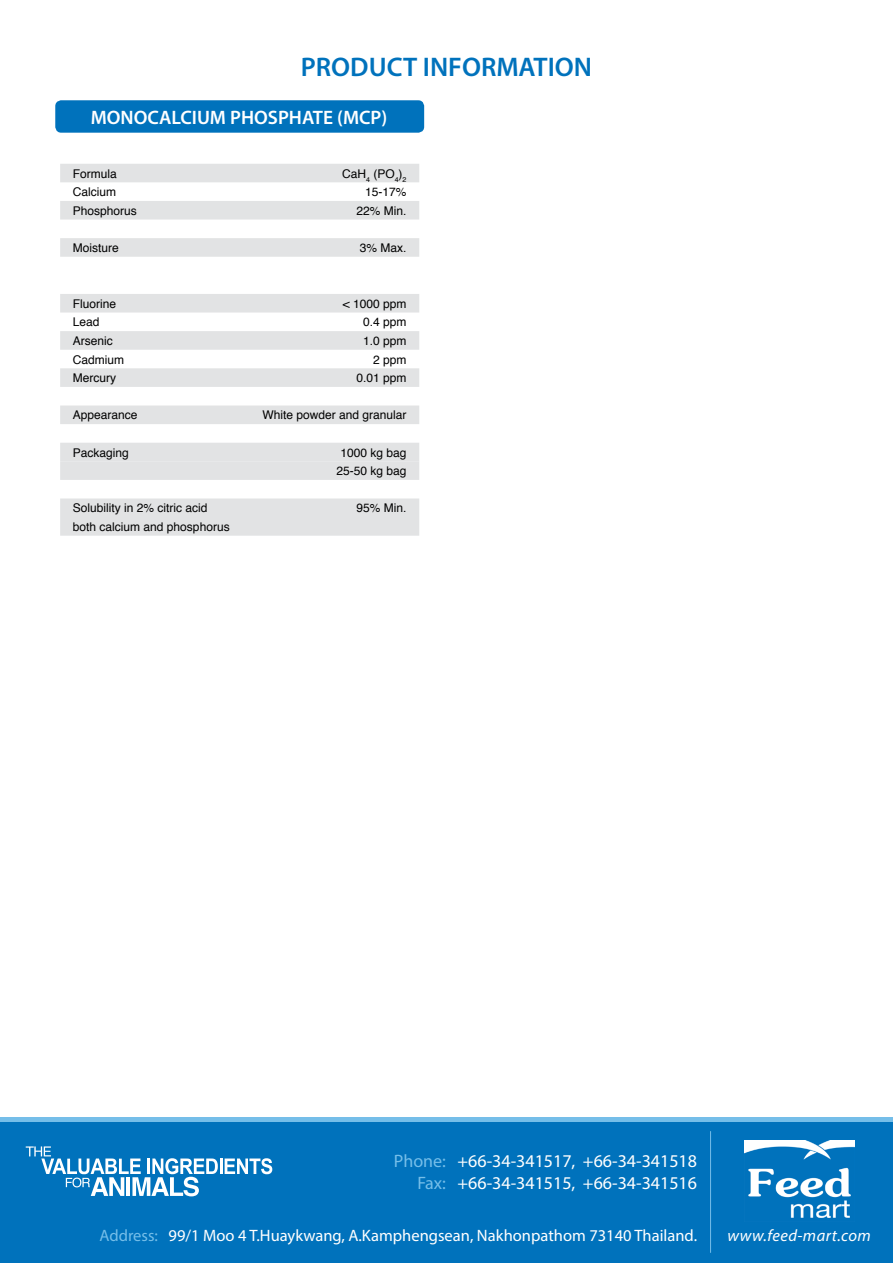
<style>
.page{position:relative;width:893px;height:1263px;background:#fff}
.page>*{position:absolute;margin:0;border:0;box-sizing:border-box;transform-origin:0 0}
.t1{font:600 27px "Myriad Pro";color:#0072bc}
.t2{font:600 19.5px "Myriad Pro";color:#fff}
.t3{font:18px "Myriad Pro";color:#fff}
.t4{font:18px "Myriad Pro";color:#75bee9}
.t5{font:16.5px "Myriad Pro";color:#fff}
.t6{font:italic 16.5px "Myriad Pro";letter-spacing:.025em;color:#fff}
.t7{font:16.5px "Myriad Pro";color:#75bee9}
.t8{font:12px/18.6px "Helvetica";color:#000;text-align:center}
.t9{font:7.05px "Helvetica";color:#000}
</style>
<div class="page">
<div style="left:0;top:1117px;width:893px;height:146px;background:linear-gradient(to right,#75bee9,#75bee9)"></div>
<div style="left:0;top:1123px;width:893px;height:140px;background:#0072bc"></div>
<svg style="left:26px;top:1146px;width:246px;height:50px"></svg>
<img style="left:744px;top:1140px;width:110px;height:78px">
<hr style="left:710px;top:1131px;width:1px;height:122px;background:#75bee9">
<svg style="left:60px;top:164px;width:359px;height:372px;fill:#e2e3e4"></svg>
<svg style="left:60px;top:294px;width:359px;height:167px;fill:#e2e3e4"></svg>
<div style="left:55px;top:100px;width:369px;height:33px;background:#0072bc;border-radius:6px"></div>
<h1 class="t1" style="left:301px;top:49px;width:293px">PRODUCT INFORMATION</h1>
<h2 class="t2" style="left:91px;top:105px;width:298px">MONOCALCIUM PHOSPHATE (MCP(</h2>
<p class="t8" style="left:342px;top:164px;width:25px">CaH</p>
<p class="t8" style="left:365px;top:164px;width:43px">(PO<br>15-17%</p>
<p class="t8" style="left:73px;top:164px;width:46px">Formula</p>
<p class="t9" style="left:395px;top:175px;width:13px">4 2<sup>(</sup></p>
<p class="t9" style="left:366px;top:175px;width:5px">4</p>
<p class="t8" style="left:73px;top:182px;width:45px">Calcium</p>
<p class="t8" style="left:73px;top:201px;width:66px">Phosphorus</p>
<p class="t8" style="left:356px;top:201px;width:52px">22% Min.</p>
<p class="t8" style="left:73px;top:238px;width:48px">Moisture</p>
<p class="t8" style="left:360px;top:238px;width:48px">3% Max.</p>
<p class="t8" style="left:73px;top:294px;width:45px">Fluorine</p>
<p class="t8" style="left:343px;top:294px;width:65px">&lt; 1000 ppm</p>
<p class="t8" style="left:73px;top:313px;width:28px">Lead</p>
<p class="t8" style="left:363px;top:313px;width:45px">0.4 ppm</p>
<p class="t8" style="left:73px;top:331px;width:42px">Arsenic</p>
<p class="t8" style="left:363px;top:331px;width:45px">1.0 ppm</p>
<p class="t8" style="left:73px;top:350px;width:53px">Cadmium</p>
<p class="t8" style="left:373px;top:350px;width:35px">2 ppm</p>
<p class="t8" style="left:73px;top:368px;width:45px">Mercury</p>
<p class="t8" style="left:356px;top:368px;width:52px">0.01 ppm</p>
<p class="t8" style="left:73px;top:406px;width:66px">Appearance</p>
<p class="t8" style="left:262px;top:406px;width:146px">White powder and granular</p>
<p class="t8" style="left:73px;top:443px;width:58px">Packaging</p>
<p class="t8" style="left:340px;top:443px;width:68px">1000 kg bag</p>
<p class="t8" style="left:73px;top:499px;width:158px;text-align:left">Solubility in 2% citric acid both calcium and phosphorus</p>
<p class="t8" style="left:336px;top:461px;width:72px">25-50 kg bag</p>
<p class="t8" style="left:356px;top:499px;width:52px">95% Min.</p>
<h3 class="t4" style="left:394px;top:1150px;width:54px">Phone:</h3>
<h3 class="t4" style="left:417px;top:1171px;width:30px">Fax:</h3>
<h3 class="t3" style="left:457px;top:1150px;width:241px">+66-34-341517, +66-34-341518</h3>
<h3 class="t3" style="left:457px;top:1171px;width:241px">+66-34-341515, +66-34-341516</h3>
<h3 class="t7" style="left:100px;top:1225px;width:60px">Address:</h3>
<h3 class="t5" style="left:169px;top:1225px;width:530px">99/1 Moo .T4 Huaykwang A, .Kamphengsean, Nakhonpathom 73140 Thailand.</h3>
<h3 class="t6" style="left:728px;top:1225px;width:145px">www.feed-mart.com</h3>
</div>
